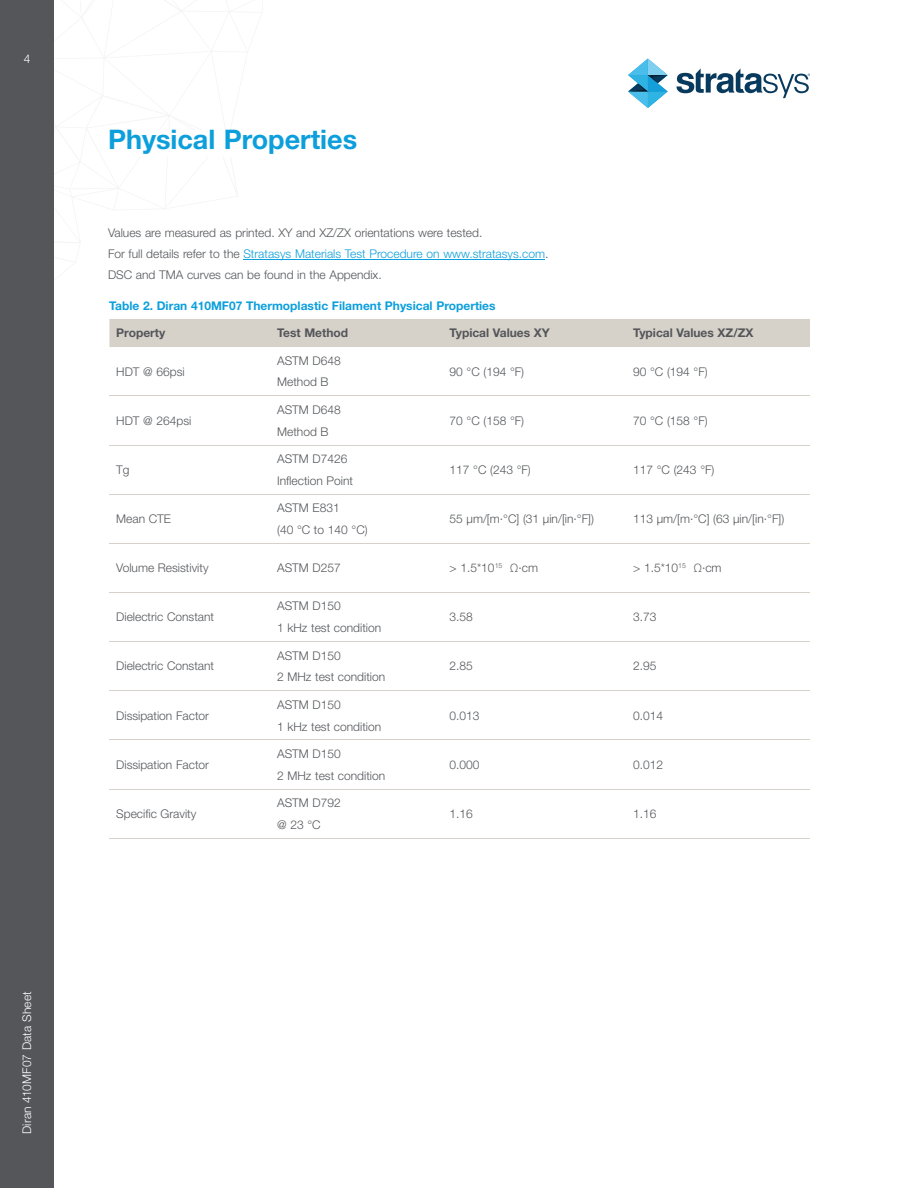
<style>
.page{position:relative;width:918px;height:1188px;background:#fff}
.page>*{position:absolute;margin:0;border:0;box-sizing:border-box;transform-origin:0 0}
.t1{font:700 27px "Helvetica Neue LT Std";color:#0c9fdc}
.t2{font:300 12px/21.8px "Helvetica Neue LT Std";color:#54565a}
.t3{font:700 12px "Helvetica Neue LT Std";color:#0c9fdc}
.t4{font:700 12px "Helvetica Neue LT Std";color:#54565a}
.t5{font:300 12px "Helvetica Neue LT Std";letter-spacing:.01em;color:#fff}
.s1{color:#0c9fdc}
</style>
<div class="page">
<div style="left:0;top:0;width:54px;height:1188px;background:#54565a"></div>
<svg style="left:628px;top:59px;width:40px;height:49px"></svg>
<svg style="left:676px;top:68px;width:134px;height:30px"></svg>
<hr style="left:243px;top:259px;width:302px;height:1px;background:#0c9fdc">
<div style="left:109px;top:319px;width:701px;height:28px;background:#d6d1c9"></div>
<svg style="left:109px;top:395px;width:701px;height:345px"></svg>
<hr style="left:109px;top:396px;width:161px;height:1px;background:#d6d1c9">
<hr style="left:270px;top:396px;width:173px;height:1px;background:#d6d1c9">
<hr style="left:443px;top:396px;width:183px;height:1px;background:#d6d1c9">
<hr style="left:626px;top:396px;width:184px;height:1px;background:#d6d1c9">
<hr style="left:109px;top:445px;width:161px;height:1px;background:#d6d1c9">
<hr style="left:270px;top:445px;width:173px;height:1px;background:#d6d1c9">
<hr style="left:443px;top:445px;width:183px;height:1px;background:#d6d1c9">
<hr style="left:626px;top:445px;width:184px;height:1px;background:#d6d1c9">
<hr style="left:109px;top:494px;width:161px;height:1px;background:#d6d1c9">
<hr style="left:270px;top:494px;width:173px;height:1px;background:#d6d1c9">
<hr style="left:443px;top:494px;width:183px;height:1px;background:#d6d1c9">
<hr style="left:626px;top:494px;width:184px;height:1px;background:#d6d1c9">
<hr style="left:109px;top:543px;width:161px;height:1px;background:#d6d1c9">
<hr style="left:270px;top:543px;width:173px;height:1px;background:#d6d1c9">
<hr style="left:443px;top:543px;width:183px;height:1px;background:#d6d1c9">
<hr style="left:626px;top:543px;width:184px;height:1px;background:#d6d1c9">
<hr style="left:109px;top:592px;width:161px;height:1px;background:#d6d1c9">
<hr style="left:270px;top:592px;width:173px;height:1px;background:#d6d1c9">
<hr style="left:443px;top:592px;width:183px;height:1px;background:#d6d1c9">
<hr style="left:626px;top:592px;width:184px;height:1px;background:#d6d1c9">
<hr style="left:109px;top:641px;width:161px;height:1px;background:#d6d1c9">
<hr style="left:270px;top:641px;width:173px;height:1px;background:#d6d1c9">
<hr style="left:443px;top:641px;width:183px;height:1px;background:#d6d1c9">
<hr style="left:626px;top:641px;width:184px;height:1px;background:#d6d1c9">
<hr style="left:109px;top:690px;width:161px;height:1px;background:#d6d1c9">
<hr style="left:270px;top:690px;width:173px;height:1px;background:#d6d1c9">
<hr style="left:443px;top:690px;width:183px;height:1px;background:#d6d1c9">
<hr style="left:626px;top:690px;width:184px;height:1px;background:#d6d1c9">
<hr style="left:109px;top:740px;width:161px;height:1px;background:#d6d1c9">
<hr style="left:270px;top:740px;width:173px;height:1px;background:#d6d1c9">
<hr style="left:443px;top:740px;width:183px;height:1px;background:#d6d1c9">
<hr style="left:626px;top:740px;width:184px;height:1px;background:#d6d1c9">
<hr style="left:109px;top:789px;width:161px;height:1px;background:#d6d1c9">
<hr style="left:270px;top:789px;width:173px;height:1px;background:#d6d1c9">
<hr style="left:443px;top:789px;width:183px;height:1px;background:#d6d1c9">
<hr style="left:626px;top:789px;width:184px;height:1px;background:#d6d1c9">
<hr style="left:109px;top:838px;width:161px;height:1px;background:#d6d1c9">
<hr style="left:270px;top:838px;width:173px;height:1px;background:#d6d1c9">
<hr style="left:443px;top:838px;width:183px;height:1px;background:#d6d1c9">
<hr style="left:626px;top:838px;width:184px;height:1px;background:#d6d1c9">
<p class="t5" style="left:24px;top:51px;width:8px">4</p>
<p class="t5" style="left:20px;top:1134px;width:144px;rotate:-90deg">Diran 410MF07 Data Sheet</p>
<h1 class="t1" style="left:108px;top:123px;width:251px">Physical Properties</h1>
<p class="t2" style="left:108px;top:222px;width:442px;line-height:21px">Values are measured as printed. XY and XZ/ZX orientations were tested.<br>For full details refer to the <span class="s1">Stratasys Materials Test Procedure on www.stratasys.com</span>.<br>DSC and TMA curves can be found in the Appendix.</p>
<p class="t3" style="left:109px;top:299px;width:388px">Table 2. Diran 410MF07 Thermoplastic Filament Physical Properties</p>
<p class="t4" style="left:116px;top:326px;width:51px">Property</p>
<p class="t4" style="left:277px;top:326px;width:73px">Test Method</p>
<p class="t4" style="left:450px;top:326px;width:102px">Typical Values XY</p>
<p class="t4" style="left:633px;top:326px;width:122px">Typical Values XZ/ZX</p>
<p class="t2" style="left:116px;top:360px;width:70px">HDT @ 66psi</p>
<p class="t2" style="left:277px;top:349px;width:65px">ASTM D648<br>Method B</p>
<p class="t2" style="left:450px;top:360px;width:76px">90 °C (194 °F)</p>
<p class="t2" style="left:633px;top:360px;width:76px">90 °C (194 °F)</p>
<p class="t2" style="left:116px;top:409px;width:77px">HDT @ 264psi</p>
<p class="t2" style="left:277px;top:398px;width:65px">ASTM D648<br>Method B</p>
<p class="t2" style="left:450px;top:409px;width:76px">70 °C (158 °F)</p>
<p class="t2" style="left:633px;top:409px;width:76px">70 °C (158 °F)</p>
<p class="t2" style="left:116px;top:459px;width:15px">Tg</p>
<p class="t2" style="left:277px;top:448px;width:77px">ASTM D7426<br>Inflection Point</p>
<p class="t2" style="left:450px;top:459px;width:83px">117 °C (243 °F)</p>
<p class="t2" style="left:633px;top:459px;width:83px">117 °C (243 °F)</p>
<p class="t2" style="left:116px;top:508px;width:56px">Mean CTE</p>
<p class="t2" style="left:277px;top:497px;width:92px">ASTM E831<br>(40 °C to 140 °C)</p>
<p class="t2" style="left:450px;top:508px;width:146px">55 µm/[m·°C] (31 µin/[in·°F])</p>
<p class="t2" style="left:633px;top:508px;width:153px">113 µm/[m·°C] (63 µin/[in·°F])</p>
<p class="t2" style="left:116px;top:557px;width:94px">Volume Resistivity</p>
<p class="t2" style="left:277px;top:557px;width:65px">ASTM D257</p>
<p class="t2" style="left:450px;top:557px;width:90px">&gt; 1.5*10<sup>15</sup> Ω·cm</p>
<p class="t2" style="left:633px;top:557px;width:90px">&gt; 1.5*10<sup>15</sup> Ω·cm</p>
<p class="t2" style="left:116px;top:606px;width:99px">Dielectric Constant</p>
<p class="t2" style="left:277px;top:595px;width:106px">ASTM D150<br>1 kHz test condition</p>
<p class="t2" style="left:450px;top:606px;width:25px">3.58</p>
<p class="t2" style="left:633px;top:606px;width:25px">3.73</p>
<p class="t2" style="left:116px;top:655px;width:99px">Dielectric Constant</p>
<p class="t2" style="left:277px;top:644px;width:110px">ASTM D150<br>2 MHz test condition</p>
<p class="t2" style="left:450px;top:655px;width:25px">2.85</p>
<p class="t2" style="left:633px;top:655px;width:25px">2.95</p>
<p class="t2" style="left:116px;top:704px;width:94px">Dissipation Factor</p>
<p class="t2" style="left:277px;top:693px;width:106px">ASTM D150<br>1 kHz test condition</p>
<p class="t2" style="left:450px;top:704px;width:32px">0.013</p>
<p class="t2" style="left:633px;top:704px;width:32px">0.014</p>
<p class="t2" style="left:116px;top:753px;width:94px">Dissipation Factor</p>
<p class="t2" style="left:277px;top:743px;width:110px">ASTM D150<br>2 MHz test condition</p>
<p class="t2" style="left:450px;top:753px;width:32px">0.000</p>
<p class="t2" style="left:633px;top:753px;width:32px">0.012</p>
<p class="t2" style="left:116px;top:803px;width:82px">Specific Gravity</p>
<p class="t2" style="left:277px;top:792px;width:65px">ASTM D792 @ 23 °C</p>
<p class="t2" style="left:450px;top:803px;width:25px">1.16</p>
<p class="t2" style="left:633px;top:803px;width:25px">1.16</p>
</div>
